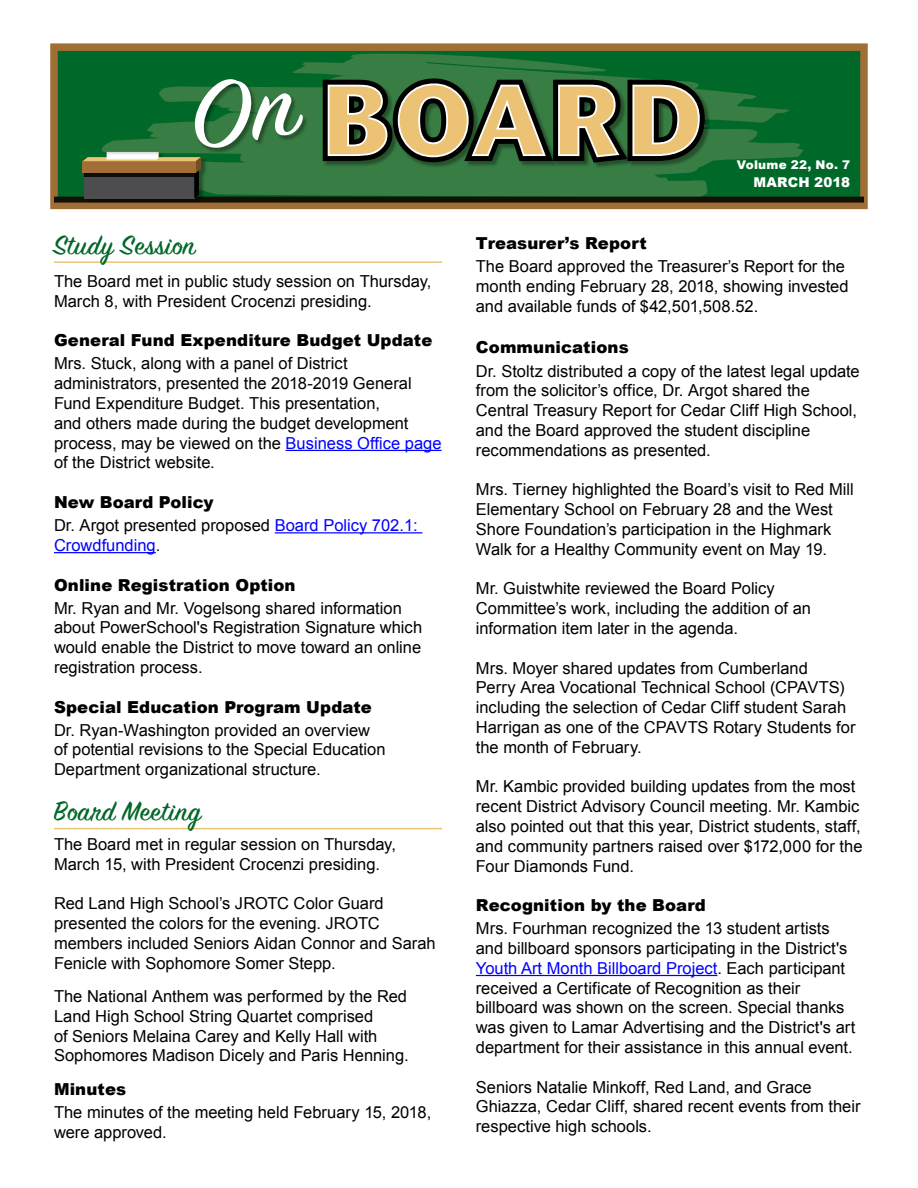
<style>
.page{position:relative;width:918px;height:1188px;background:#fff}
.page>*{position:absolute;margin:0;border:0;box-sizing:border-box;transform-origin:0 0}
.t1{font:30px "Sign Painter House Script";letter-spacing:.005em;color:#006828;scale:1.05 1}
.t2{font:16.5px/19.8px "Arial";color:#000}
.t3{font:900 16.5px "Arial";letter-spacing:.005em;color:#000}
.t4{font:16.5px "Arial";color:#00f}
.t5{font:900 13.5px "Arial";letter-spacing:.015em;color:#fff}
.t6{font:900 12px "Arial";letter-spacing:.02em;color:#fff}
.s1{color:#00f}
.s2{font-weight:900}
.s3{color:#000}
</style>
<div class="page">
<div style="left:50px;top:43px;width:818px;height:166px;background:#006828;border:8px solid #a16f35"></div>
<hr style="left:54px;top:261px;width:388px;height:2px;background:#ecc375">
<hr style="left:286px;top:450px;width:156px;height:1px;background:#00f">
<hr style="left:275px;top:532px;width:147px;height:1px;background:#00f">
<hr style="left:54px;top:552px;width:102px;height:1px;background:#00f">
<hr style="left:54px;top:828px;width:388px;height:1px;background:#ecc375">
<hr style="left:476px;top:975px;width:241px;height:1px;background:#00f">
<svg style="left:293px;top:53px;width:514px;height:144px;fill:#387d43"></svg>
<div style="left:54px;top:197px;width:810px;height:6px;background:#141006"></div>
<div style="left:83px;top:153px;width:123px;height:51px;background:#000;opacity:.35"></div>
<div style="left:196px;top:80px;width:514px;height:88px;background:#000;opacity:.35"></div>
<svg style="left:323px;top:78px;width:382px;height:85px;background:#7f7f55"></svg>
<svg style="left:83px;top:79px;width:220px;height:119px"></svg>
<h1 class="t1" style="left:54px;top:226px;width:142px">Study Session</h1>
<p class="t2" style="left:54px;top:272px;width:379px">The Board met in public study session on Thursday,<br>March 8, with President Crocenzi presiding.</p>
<p class="t3" style="left:54px;top:329px;width:380px">General Fund Expenditure Budget Update</p>
<p class="t2" style="left:54px;top:354px;width:389px">Mrs. Stuck, along with a panel of District administrators, presented the 2018-2019 General Fund Expenditure Budget. This presentation,<br>and others made during the budget development process, may be viewed on the <span class="s1">Business Office page </span>of the District website.</p>
<p class="t2" style="left:54px;top:491px;width:365px;line-height:23.1px"><span class="s2">New Board Policy<br></span>Dr. Argot presented proposed <span class="s1">Board Policy 702.1:</span></p>
<p class="t4" style="left:54px;top:534px;width:108px">Crowdfunding<span class="s3">.</span></p>
<p class="t3" style="left:54px;top:573px;width:243px">Online Registration Option</p>
<p class="t2" style="left:54px;top:598px;width:370px">Mr. Ryan and Mr. Vogelsong shared information about PowerSchool's Registration Signature which would enable the District to move toward an online registration process.</p>
<p class="t3" style="left:54px;top:695px;width:319px">Special Education Program Update</p>
<p class="t2" style="left:54px;top:720px;width:333px">Dr. Ryan-Washington provided an overview of potential revisions to the Special Education<br>Department organizational structure.</p>
<h1 class="t1" style="left:54px;top:793px;width:142px">Board Meeting</h1>
<p class="t2" style="left:54px;top:834px;width:344px">The Board met in regular session on Thursday,<br>March 15, with President Crocenzi presiding.</p>
<p class="t2" style="left:54px;top:894px;width:383px">Red Land High School’s JROTC Color Guard presented the colors for the evening. JROTC members included Seniors Aidan Connor and Sarah Fenicle with Sophomore Somer Stepp.</p>
<p class="t2" style="left:54px;top:986px;width:356px">The National Anthem was performed by the Red Land High School String Quartet comprised<br>of Seniors Melaina Carey and Kelly Hall with Sophomores Madison Dicely and Paris Henning.</p>
<p class="t3" style="left:54px;top:1077px;width:74px">Minutes</p>
<p class="t2" style="left:54px;top:1102px;width:379px">The minutes of the meeting held February 15, 2018, were approved.</p>
<p class="t6" style="left:737px;top:156px;width:115px">Volume 22, No. 7</p>
<p class="t5" style="left:753px;top:173px;width:98px">MARCH 2018</p>
<p class="t3" style="left:476px;top:231px;width:172px">Treasurer’s Report</p>
<p class="t2" style="left:476px;top:257px;width:374px">The Board approved the Treasurer’s Report for the month ending February 28, 2018, showing invested and available funds of $42,501,508.52.</p>
<p class="t3" style="left:476px;top:336px;width:154px">Communications</p>
<p class="t2" style="left:476px;top:361px;width:385px">Dr. Stoltz distributed a copy of the latest legal update from the solicitor’s office, Dr. Argot shared the Central Treasury Report for Cedar Cliff High School, and the Board approved the student discipline recommendations as presented.</p>
<p class="t2" style="left:476px;top:480px;width:379px">Mrs. Tierney highlighted the Board’s visit to Red Mill Elementary School on February 28 and the West Shore Foundation’s participation in the Highmark Walk for a Healthy Community event on May 19.</p>
<p class="t2" style="left:476px;top:579px;width:337px">Mr. Guistwhite reviewed the Board Policy<br>Committee’s work, including the addition of an information item later in the agenda.</p>
<p class="t2" style="left:476px;top:658px;width:381px">Mrs. Moyer shared updates from Cumberland<br>Perry Area Vocational Technical School (CPAVTS) including the selection of Cedar Cliff student Sarah Harrigan as one of the CPAVTS Rotary Students for the month of February.</p>
<p class="t2" style="left:476px;top:777px;width:388px">Mr. Kambic provided building updates from the most recent District Advisory Council meeting. Mr. Kambic also pointed out that this year, District students, staff, and community partners raised over $172,000 for the Four Diamonds Fund.</p>
<p class="t3" style="left:476px;top:893px;width:231px">Recognition by the Board</p>
<p class="t2" style="left:476px;top:919px;width:381px">Mrs. Fourhman recognized the 13 student artists and billboard sponsors participating in the District's <span class="s1">Youth Art Month Billboard Project</span>. Each participant received a Certificate of Recognition as their billboard was shown on the screen. Special thanks was given to Lamar Advertising and the District's art department for their assistance in this annual event.</p>
<p class="t2" style="left:476px;top:1077px;width:386px">Seniors Natalie Minkoff, Red Land, and Grace<br>Ghiazza, Cedar Cliff, shared recent events from their respective high schools.</p>
</div>
